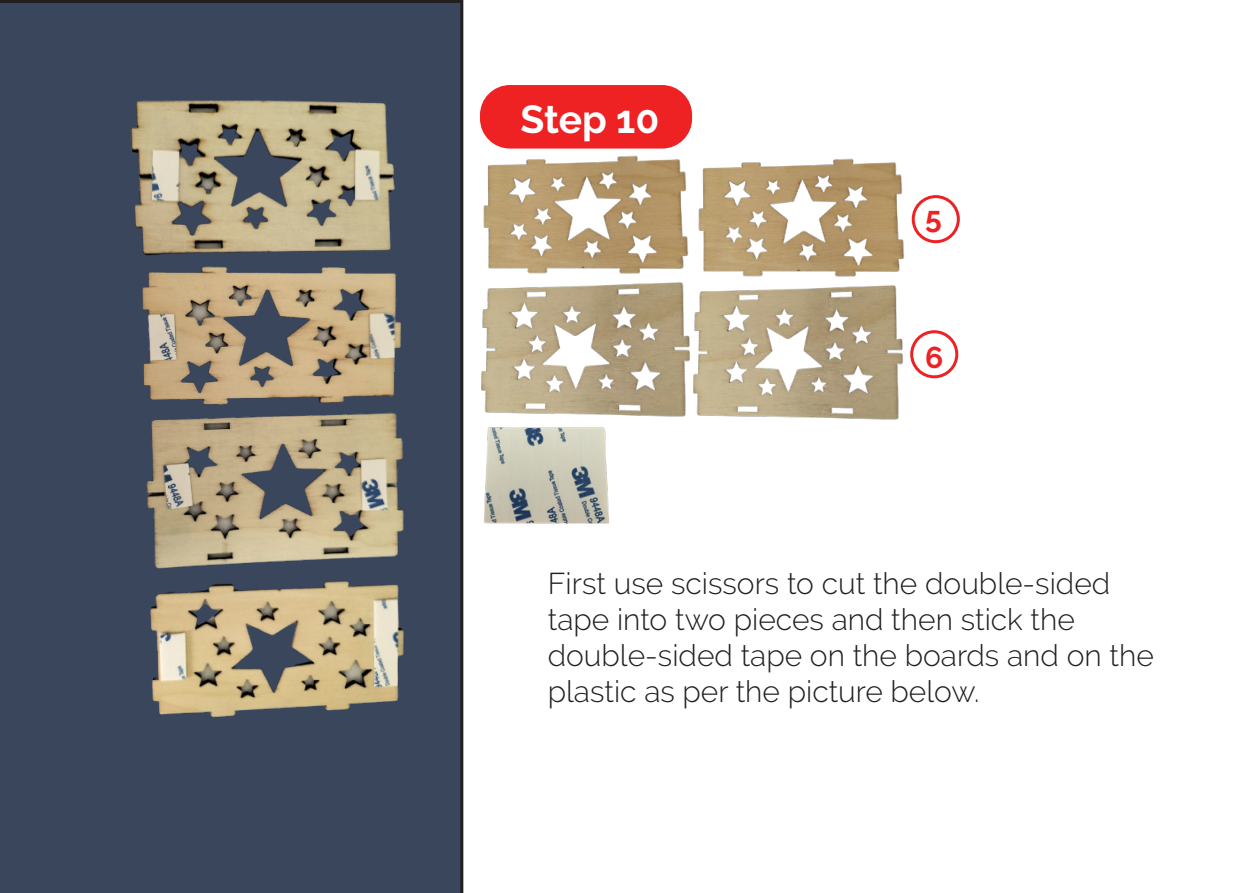
<style>
.page{position:relative;width:1259px;height:893px;background:#fff}
.page>*{position:absolute;margin:0;border:0;box-sizing:border-box;transform-origin:0 0}
.t1{font:700 39px "Raleway";letter-spacing:-.005em;color:#fff}
.t2{font:300 30px/36px "Raleway";color:#231f20}
.t3{font:700 30px "Raleway";color:#ed2224}
</style>
<div class="page">
<div style="left:0;top:0;width:463px;height:893px;background:#3a465c"></div>
<div style="left:480px;top:85px;width:212px;height:64px;background:#ee2123;border-radius:30px"></div>
<img style="left:116px;top:82px;width:310px;height:649px">
<img style="left:698px;top:158px;width:207px;height:119px">
<img style="left:483px;top:155px;width:206px;height:119px">
<img style="left:694px;top:285px;width:209px;height:135px">
<img style="left:481px;top:282px;width:213px;height:135px">
<img style="left:484px;top:427px;width:125px;height:97px">
<div style="left:911px;top:195px;width:49px;height:48px;border:3px solid #ed2224;border-radius:50%"></div>
<div style="left:910px;top:330px;width:48px;height:48px;border:3px solid #ed2224;border-radius:50%"></div>
<p class="t1" style="left:520px;top:97px;width:140px">Step 10</p>
<p class="t3" style="left:925px;top:201px;width:18px">5</p>
<p class="t3" style="left:925px;top:340px;width:20px">6</p>
<p class="t2" style="left:548px;top:566px;width:564px">First use scissors to cut the double-sided tape into two pieces and then stick the</p>
<p class="t2" style="left:548px;top:638px;width:607px">double-sided tape on the boards and on the plastic as per the picture below.</p>
</div>
